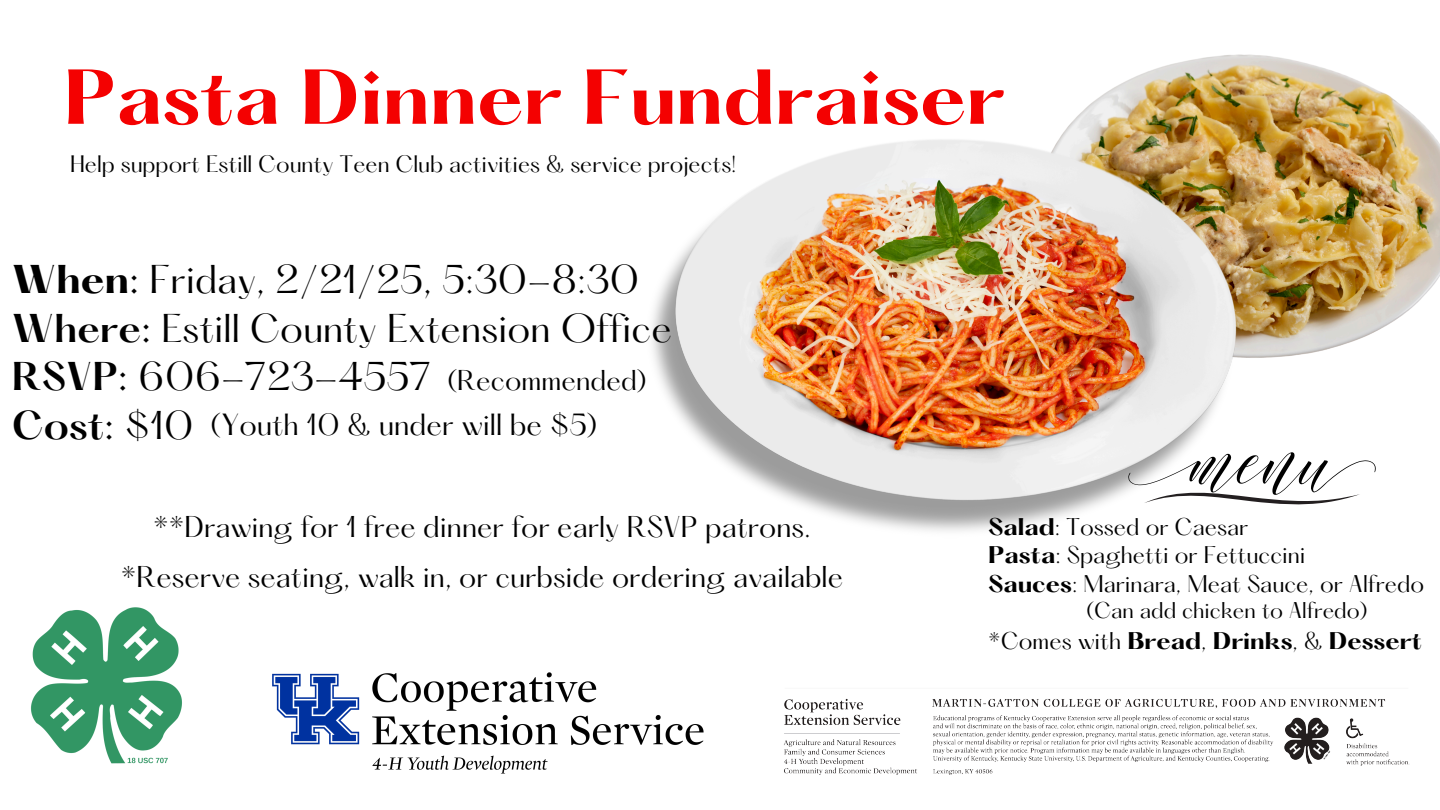
<style>
.page{position:relative;width:1440px;height:810px;background:#fff}
.page>*{position:absolute;margin:0;border:0;box-sizing:border-box;transform-origin:0 0}
.t1{font:700 67.9px "Hatton";color:#f40101}
.t2{font:35.1px/48.9px "Hatton";color:#000}
.t3{font:26.8px "Hatton";color:#000}
.t4{font:26.3px "Hatton";color:#000}
.t5{font:25.1px "Hatton";color:#000}
.t6{font:21.1px "Hatton";color:#000}
.t7{font:700 21.1px "Hatton";color:#000}
.t8{font:20.8px "Hatton";color:#000}
.t9{font:19.9px "Hatton";color:#000}
.s1{font-weight:700}
.s2{font-weight:600}
.s3{font-weight:400}
</style>
<div class="page">
<img style="left:1060px;top:54px;width:380px;height:304px">
<img style="left:652px;top:138px;width:585px;height:393px">
<svg style="left:1128px;top:452px;width:248px;height:54px"></svg>
<img style="left:272px;top:672px;width:432px;height:102px">
<img style="left:784px;top:698px;width:626px;height:77px">
<img style="left:31px;top:607px;width:151px;height:157px">
<p class="t1" style="left:63px;top:65px;width:943px">Pasta Dinner Fundraiser</p>
<p class="t8" style="left:70px;top:154px;width:668px">Help support Estill County Teen Club activities &amp; service projects!</p>
<h3 class="t2" style="left:12px;top:258px;width:661px"><span class="s1">When</span><span class="s2">:</span> Friday, 2/21/25, 5:30-8:30<br><span class="s2">Where:</span> Estill County Extension Office<br><span class="s2">RSVP:</span> 606-723-4557<br><span class="s2">Cost:</span> $10</h3>
<p class="t5" style="left:447px;top:368px;width:202px">(Recommended)</p>
<h3 class="t3" style="left:210px;top:412px;width:389px">(Youth 10 &amp; under will be $5)</h3>
<h3 class="t4" style="left:153px;top:514px;width:659px">**Drawing for 1 free dinner for early RSVP patrons.</h3>
<h3 class="t4" style="left:121px;top:564px;width:724px">*Reserve seating, walk in, or curbside ordering available</h3>
<p class="t6" style="left:988px;top:517px;width:262px"><span class="s1">Salad</span>: Tossed or Caesar</p>
<h1 class="t6" style="left:988px;top:545px;width:319px"><span class="s1">Pasta</span>: Spaghetti or Fettuccini</h1>
<p class="t6" style="left:988px;top:574px;width:438px"><span class="s1">Sauces</span>: Marinara, Meat Sauce, or Alfredo</p>
<p class="t7" style="left:988px;top:631px;width:435px"><span class="s3">*Comes with</span> Bread<span class="s3">,</span> Drinks<span class="s3">, &amp;</span> Dessert</p>
<p class="t9" style="left:1086px;top:601px;width:283px">(Can add chicken to Alfredo)</p>
</div>
